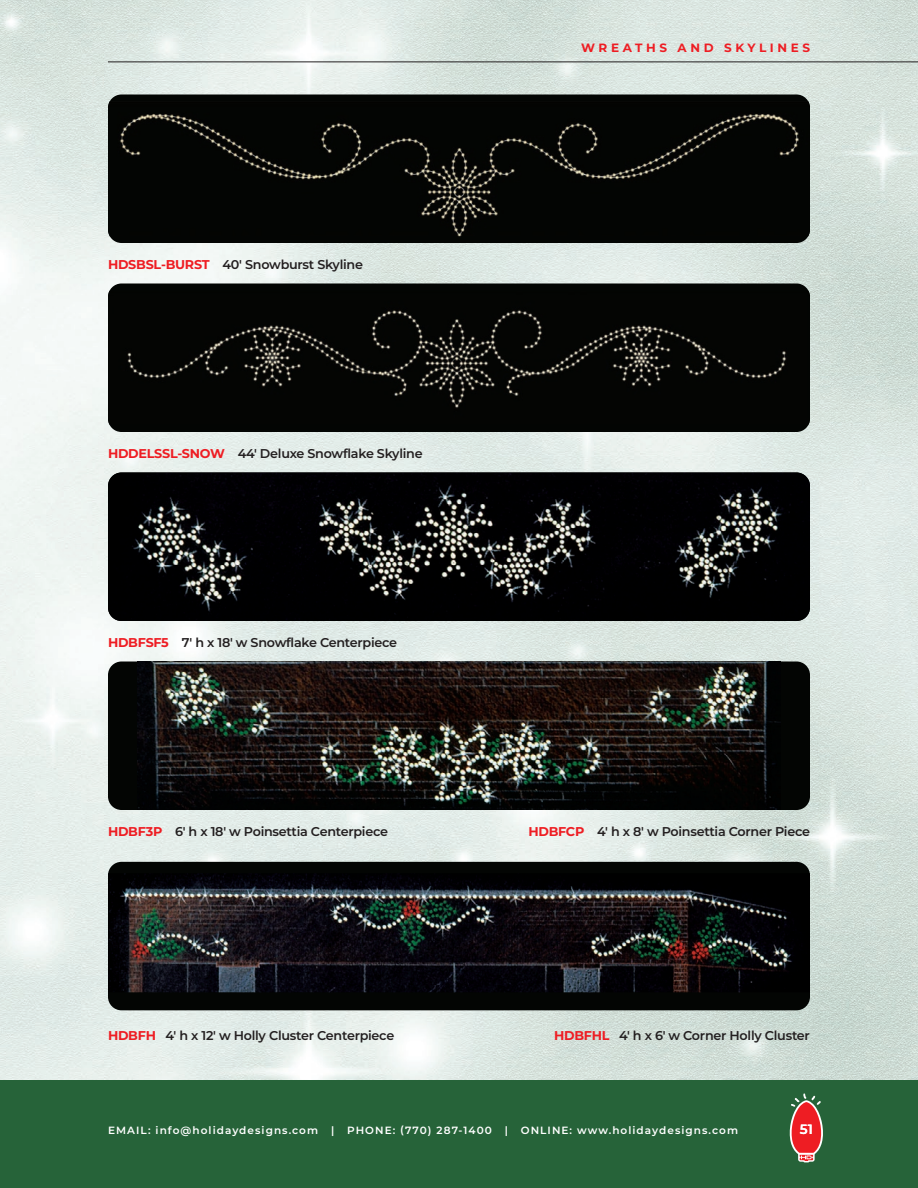
<style>
.page{position:relative;width:918px;height:1188px;background:#fff}
.page>*{position:absolute;margin:0;border:0;box-sizing:border-box;transform-origin:0 0}
.t1{font:600 13.5px "Montserrat";color:#fff}
.t2{font:600 12.75px "Montserrat";letter-spacing:-.02em;color:#231f20}
.t3{font:700 12px "Montserrat";letter-spacing:.3em;color:#ee1d23}
.t4{font:600 10.5px "Montserrat";letter-spacing:.1em;color:#fff}
.s1{font-weight:700;color:#ee1d23}
</style>
<div class="page">
<img style="left:0;top:0;width:918px;height:1080px">
<div style="left:108px;top:94px;width:702px;height:149px;background:#030503;border-radius:14px"></div>
<img style="left:108px;top:101px;width:702px;height:135px">
<div style="left:108px;top:862px;width:702px;height:148px;background:#030503;border-radius:14px"></div>
<img style="left:108px;top:873px;width:684px;height:119px">
<div style="left:108px;top:284px;width:702px;height:148px;background:#030503;border-radius:14px"></div>
<img style="left:108px;top:291px;width:702px;height:134px">
<img style="left:108px;top:472px;width:702px;height:149px">
<div style="left:108px;top:662px;width:702px;height:148px;background:#030503;border-radius:14px"></div>
<img style="left:138px;top:662px;width:642px;height:148px">
<div style="left:0;top:1080px;width:918px;height:108px;background:#266339"></div>
<svg style="left:789px;top:1093px;width:34px;height:69px"></svg>
<hr style="left:108px;top:62px;width:810px;height:1px;background:#231f20">
<p class="t2" style="left:108px;top:255px;width:257px"><span class="s1">HDSBSL-BURST</span> 40′ Snowburst Skyline</p>
<p class="t2" style="left:108px;top:445px;width:316px"><span class="s1">HDDELSSL-SNOW</span> 44′ Deluxe Snowflake Skyline</p>
<p class="t2" style="left:108px;top:633px;width:291px"><span class="s1">HDBFSF5</span> 7' h x 18' w Snowflake Centerpiece</p>
<p class="t2" style="left:108px;top:822px;width:282px"><span class="s1">HDBF3P</span> 6' h x 18' w Poinsettia Centerpiece</p>
<p class="t2" style="left:108px;top:1026px;width:288px"><span class="s1">HDBFH</span> 4' h x 12' w Holly Cluster Centerpiece</p>
<p class="t3" style="left:581px;top:39px;width:230px">WREATHS AND SKYLINES</p>
<p class="t2" style="left:528px;top:822px;width:283px"><span class="s1">HDBFCP</span> 4' h x 8' w Poinsettia Corner Piece</p>
<p class="t2" style="left:554px;top:1026px;width:257px"><span class="s1">HDBFHL</span> 4' h x 6' w Corner Holly Cluster</p>
<p class="t4" style="left:108px;top:1123px;width:632px">EMAIL: info@holidaydesigns.com | PHONE: (770) 287-1400 | ONLINE: www.holidaydesigns.com</p>
<p class="t1" style="left:800px;top:1120px;width:14px">51</p>
</div>
